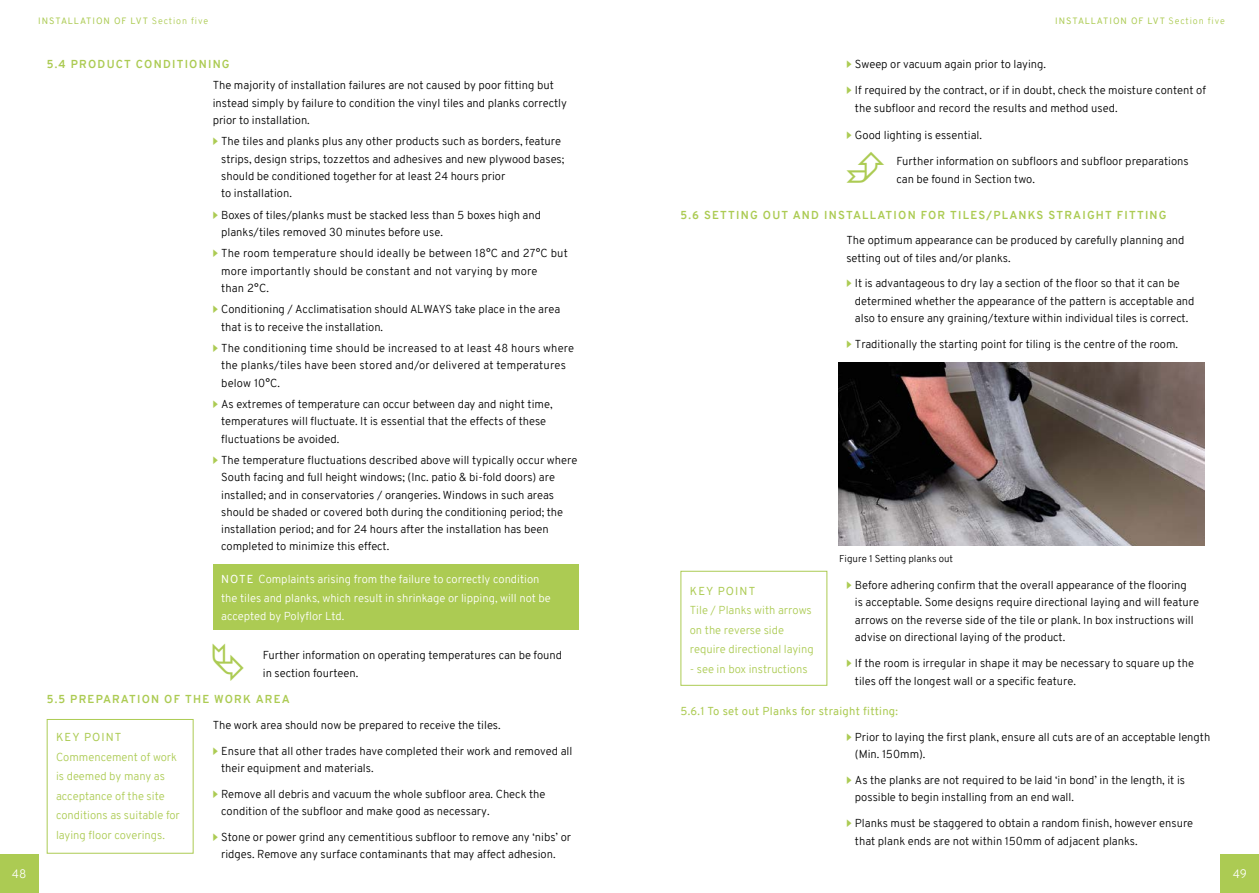
<style>
.page{position:relative;width:1259px;height:893px;background:#fff}
.page>*{position:absolute;margin:0;border:0;box-sizing:border-box;transform-origin:0 0}
.t1{font:300 12px "Overpass";color:#fff}
.t2{font:300 11.25px/17.2px "Overpass";color:#000}
.t3{font:300 11.25px/19.5px "Overpass";color:#accb53}
.t4{font:300 11.25px/19.5px "Overpass";color:#fff}
.t5{font:700 11.25px "Overpass";letter-spacing:.11em;color:#accb53}
.t6{font:11.25px "Overpass";letter-spacing:.025em;color:#accb53}
.t7{font:11.25px "Overpass";letter-spacing:.1em;color:#accb53}
.t8{font:300 9.75px "Overpass";color:#000}
.t9{font:9px "Overpass";letter-spacing:.11em;color:#accb53}
.s1{font-weight:300}
.s2{font-weight:400}
</style>
<div class="page">
<div style="left:47px;top:719px;width:146px;height:135px;border:1px solid #accb53"></div>
<img style="left:838px;top:362px;width:366px;height:183px">
<div style="left:213px;top:564px;width:365px;height:66px;background:#accb53"></div>
<div style="left:680px;top:571px;width:147px;height:115px;border:1px solid #accb53"></div>
<div style="left:1220px;top:855px;width:39px;height:38px;background:#accb53"></div>
<div style="left:0;top:855px;width:38px;height:38px;background:#accb53"></div>
<p class="t9" style="left:38px;top:14px;width:171px">INSTALLATION OF LVT <span class="s1">Section five</span></p>
<p class="t9" style="left:1055px;top:14px;width:171px">INSTALLATION OF LVT <span class="s1">Section five</span></p>
<p class="t5" style="left:47px;top:56px;width:184px">5.4 PRODUCT CONDITIONING</p>
<p class="t2" style="left:213px;top:77px;width:356px">The majority of installation failures are not caused by poor fitting but instead simply by failure to condition the vinyl tiles and planks correctly prior to installation.</p>
<p class="t2" style="left:221px;top:133px;width:345px">The tiles and planks plus any other products such as borders, feature strips, design strips, tozzettos and adhesives and new plywood bases; should be conditioned together for at least 24 hours prior<br>to installation.</p>
<p class="t2" style="left:221px;top:206px;width:321px">Boxes of tiles/planks must be stacked less than 5 boxes high and planks/tiles removed 30 minutes before use.</p>
<p class="t2" style="left:221px;top:245px;width:348px">The room temperature should ideally be between 18°C and 27°C but more importantly should be constant and not varying by more<br>than 2°C.</p>
<p class="t2" style="left:221px;top:301px;width:340px">Conditioning / Acclimatisation should ALWAYS take place in the area that is to receive the installation.</p>
<p class="t2" style="left:221px;top:340px;width:354px">The conditioning time should be increased to at least 48 hours where the planks/tiles have been stored and/or delivered at temperatures below 10°C.</p>
<p class="t2" style="left:221px;top:396px;width:333px">As extremes of temperature can occur between day and night time, temperatures will fluctuate. It is essential that the effects of these fluctuations be avoided.</p>
<p class="t2" style="left:221px;top:452px;width:358px">The temperature fluctuations described above will typically occur where South facing and full height windows; (Inc. patio &amp; bi-fold doors) are installed; and in conservatories / orangeries. Windows in such areas should be shaded or covered both during the conditioning period; the installation period; and for 24 hours after the installation has been completed to minimize this effect.</p>
<p class="t2" style="left:855px;top:55px;width:193px">Sweep or vacuum again prior to laying.</p>
<p class="t2" style="left:855px;top:82px;width:353px;line-height:18px">If required by the contract, or if in doubt, check the moisture content of the subfloor and record the results and method used.</p>
<p class="t2" style="left:855px;top:127px;width:129px">Good lighting is essential.</p>
<p class="t2" style="left:896px;top:153px;width:293px;line-height:18px">Further information on subfloors and subfloor preparations can be found in Section two.</p>
<p class="t5" style="left:680px;top:207px;width:487px">5.6 SETTING OUT AND INSTALLATION FOR TILES/PLANKS STRAIGHT FITTING</p>
<p class="t2" style="left:846px;top:232px;width:340px">The optimum appearance can be produced by carefully planning and setting out of tiles and/or planks.</p>
<p class="t2" style="left:855px;top:275px;width:341px">It is advantageous to dry lay a section of the floor so that it can be determined whether the appearance of the pattern is acceptable and also to ensure any graining/texture within individual tiles is correct.</p>
<p class="t2" style="left:855px;top:335px;width:325px">Traditionally the starting point for tiling is the centre of the room.</p>
<p class="t8" style="left:839px;top:551px;width:116px">Figure 1 Setting planks out</p>
<p class="t4" style="left:221px;top:569px;width:331px"><span class="s2">NOTE</span> Complaints arising from the failure to correctly condition the tiles and planks, which result in shrinkage or lipping, will not be</p>
<p class="t4" style="left:221px;top:607px;width:125px">accepted by Polyflor Ltd.</p>
<p class="t2" style="left:263px;top:646px;width:301px;line-height:18px">Further information on operating temperatures can be found in section fourteen.</p>
<p class="t5" style="left:47px;top:691px;width:245px">5.5 PREPARATION OF THE WORK AREA</p>
<p class="t2" style="left:213px;top:716px;width:289px">The work area should now be prepared to receive the tiles.</p>
<p class="t2" style="left:221px;top:742px;width:353px">Ensure that all other trades have completed their work and removed all their equipment and materials.</p>
<p class="t2" style="left:221px;top:785px;width:326px">Remove all debris and vacuum the whole subfloor area. Check the condition of the subfloor and make good as necessary.</p>
<p class="t2" style="left:221px;top:828px;width:351px">Stone or power grind any cementitious subfloor to remove any ‘nibs’ or ridges. Remove any surface contaminants that may affect adhesion.</p>
<p class="t7" style="left:56px;top:729px;width:67px">KEY POINT</p>
<p class="t3" style="left:56px;top:747px;width:125px">Commencement of work is deemed by many as acceptance of the site conditions as suitable for laying floor coverings.</p>
<p class="t2" style="left:855px;top:577px;width:346px">Before adhering confirm that the overall appearance of the flooring<br>is acceptable. Some designs require directional laying and will feature arrows on the reverse side of the tile or plank. In box instructions will advise on directional laying of the product.</p>
<p class="t2" style="left:855px;top:654px;width:340px;line-height:18px">If the room is irregular in shape it may be necessary to square up the tiles off the longest wall or a specific feature.</p>
<p class="t6" style="left:680px;top:703px;width:219px">5.6.1 To set out Planks for straight fitting:</p>
<p class="t2" style="left:855px;top:729px;width:357px">Prior to laying the first plank, ensure all cuts are of an acceptable length (Min. 150mm).</p>
<p class="t2" style="left:855px;top:772px;width:332px">As the planks are not required to be laid ‘in bond’ in the length, it is possible to begin installing from an end wall.</p>
<p class="t2" style="left:855px;top:814px;width:340px;line-height:18px">Planks must be staggered to obtain a random finish, however ensure that plank ends are not within 150mm of adjacent planks.</p>
<p class="t7" style="left:690px;top:583px;width:67px">KEY POINT</p>
<p class="t3" style="left:690px;top:601px;width:125px">Tile / Planks with arrows on the reverse side require directional laying</p>
<p class="t3" style="left:690px;top:659px;width:119px">- see in box instructions</p>
<p class="t1" style="left:12px;top:865px;width:16px">48</p>
<p class="t1" style="left:1232px;top:865px;width:16px">49</p>
</div>
